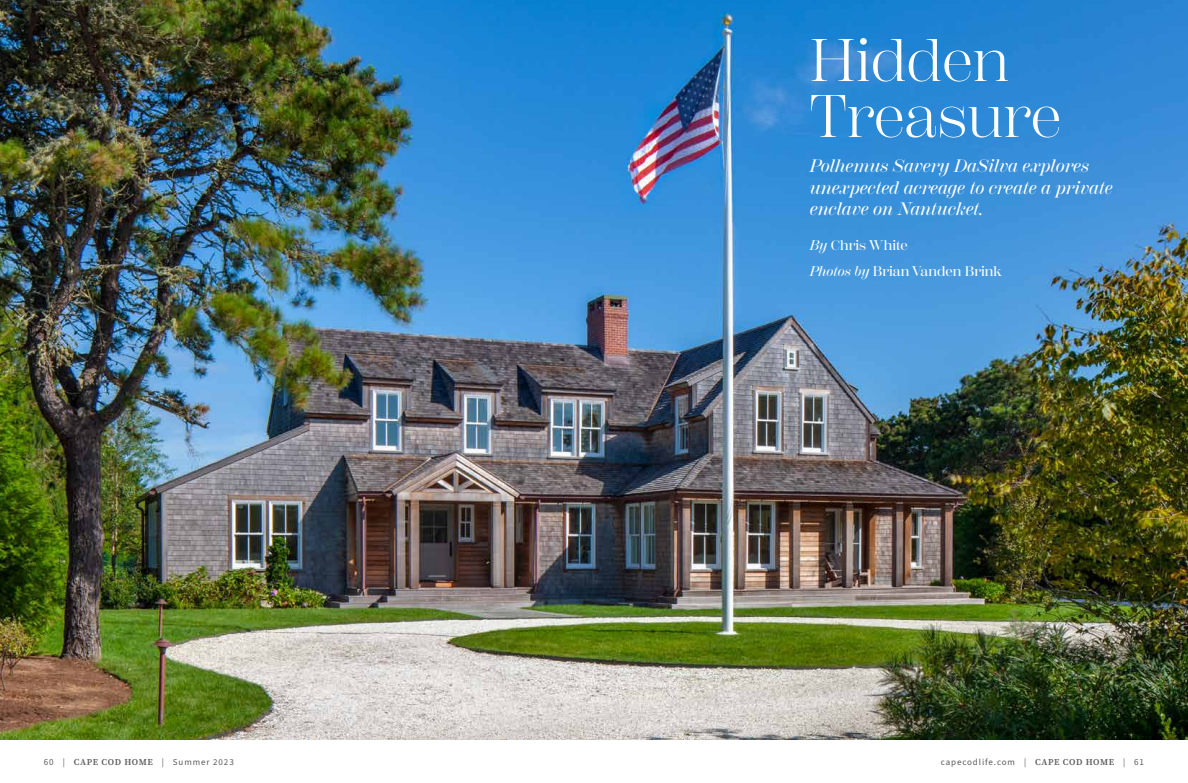
<style>
.page{position:relative;width:1188px;height:783px;background:#fff}
.page>*{position:absolute;margin:0;border:0;box-sizing:border-box;transform-origin:0 0}
.t1{font:60px/56px "Scotch Display";color:#fff}
.t2{font:italic 500 18px/21.6px "Scotch Display";color:#fff}
.t3{font:500 14px/25.8px "Scotch Display";color:#fff}
.t4{font:9px "Source Sans 3";letter-spacing:.1em;color:#58595b}
.t5{font:9px "Source Sans 3";letter-spacing:.1em;color:#5a5b5d}
.s1{font-style:italic}
.s2{color:#58595b}
.s3{font-family:"Source Serif 4";font-weight:600}
.s4{font-family:"Source Serif 4";font-weight:600;color:#5a5b5d}
.s5{color:#5a5b5d}
</style>
<div class="page">
<img style="left:0;top:0;width:1188px;height:740px">
<h1 class="t1" style="left:810px;top:33px;width:253px">Hidden<br>Treasure</h1>
<p class="t2" style="left:810px;top:155px;width:304px">Polhemus Savery DaSilva explores unexpected acreage to create a private enclave on Nantucket.</p>
<p class="t3" style="left:810px;top:233px;width:193px"><span class="s1">By</span> Chris White<br><span class="s1">Photos by</span> Brian Vanden Brink</p>
<p class="t5" style="left:44px;top:756px;width:191px">60 <span class="s2">|</span> <span class="s3">CAPE COD HOME</span> | Summer 2023</p>
<p class="t4" style="left:941px;top:756px;width:205px">capecodlife.com | <span class="s4">CAPE COD HOME</span> <span class="s5">| 61</span></p>
</div>
